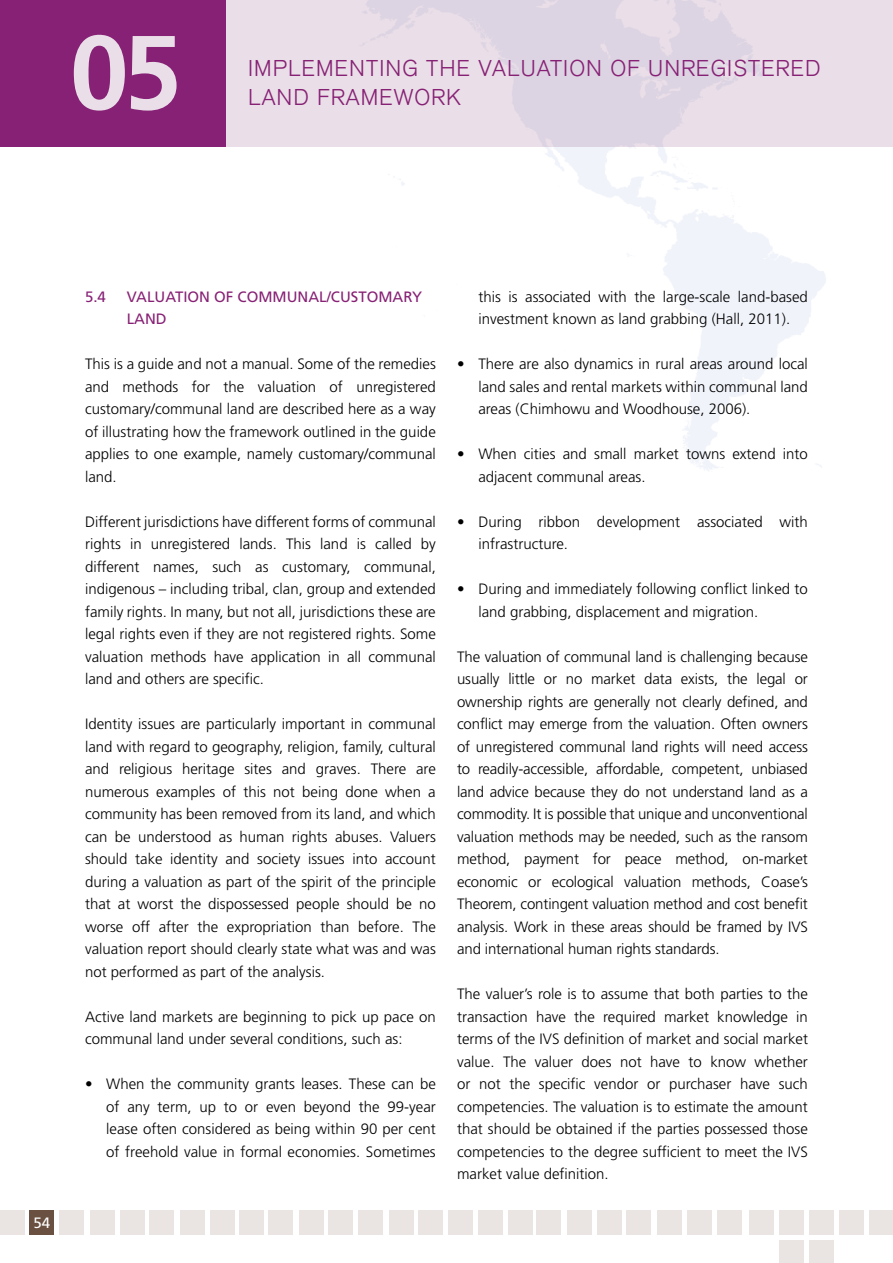
<style>
.page{position:relative;width:893px;height:1263px;background:#fff}
.page>*{position:absolute;margin:0;border:0;box-sizing:border-box;transform-origin:0 0}
.t1{font:700 105px "Frutiger";color:#eadfe8}
.t2{font:300 22.5px "Akzidenz Grotesk";letter-spacing:.05em;color:#872175}
.t3{font:300 15px/22.5px "Frutiger";color:#000;text-align:justify}
.t4{font:15px/22.5px "Frutiger";color:#872175}
.t5{font:15px "Frutiger";color:#fff}
</style>
<div class="page">
<div style="left:0;top:1210px;width:25px;height:25px;background:#eae5e2"></div>
<div style="left:180px;top:1210px;width:25px;height:25px;background:#eae5e2"></div>
<div style="left:389px;top:1210px;width:24px;height:25px;background:#eae5e2"></div>
<div style="left:657px;top:1210px;width:25px;height:25px;background:#eae5e2"></div>
<div style="left:210px;top:1210px;width:25px;height:25px;background:#eae5e2"></div>
<div style="left:478px;top:1210px;width:25px;height:25px;background:#eae5e2"></div>
<div style="left:418px;top:1210px;width:25px;height:25px;background:#eae5e2"></div>
<div style="left:687px;top:1210px;width:25px;height:25px;background:#eae5e2"></div>
<div style="left:59px;top:1210px;width:25px;height:25px;background:#eae5e2"></div>
<div style="left:268px;top:1210px;width:25px;height:25px;background:#eae5e2"></div>
<div style="left:536px;top:1210px;width:25px;height:25px;background:#eae5e2"></div>
<div style="left:239px;top:1210px;width:25px;height:25px;background:#eae5e2"></div>
<div style="left:508px;top:1210px;width:25px;height:25px;background:#eae5e2"></div>
<div style="left:448px;top:1210px;width:25px;height:25px;background:#eae5e2"></div>
<div style="left:717px;top:1210px;width:24px;height:25px;background:#eae5e2"></div>
<div style="left:90px;top:1210px;width:25px;height:25px;background:#eae5e2"></div>
<div style="left:299px;top:1210px;width:24px;height:25px;background:#eae5e2"></div>
<div style="left:567px;top:1210px;width:25px;height:25px;background:#eae5e2"></div>
<div style="left:120px;top:1210px;width:24px;height:25px;background:#eae5e2"></div>
<div style="left:328px;top:1210px;width:25px;height:25px;background:#eae5e2"></div>
<div style="left:597px;top:1210px;width:25px;height:25px;background:#eae5e2"></div>
<div style="left:149px;top:1210px;width:25px;height:25px;background:#eae5e2"></div>
<div style="left:358px;top:1210px;width:25px;height:25px;background:#eae5e2"></div>
<div style="left:626px;top:1210px;width:25px;height:25px;background:#eae5e2"></div>
<div style="left:749px;top:1210px;width:25px;height:25px;background:#eae5e2"></div>
<div style="left:779px;top:1210px;width:25px;height:25px;background:#eae5e2"></div>
<div style="left:779px;top:1240px;width:25px;height:23px;background:#eae5e2"></div>
<div style="left:809px;top:1210px;width:24px;height:25px;background:#eae5e2"></div>
<div style="left:809px;top:1240px;width:24px;height:23px;background:#eae5e2"></div>
<div style="left:840px;top:1210px;width:24px;height:25px;background:#eae5e2"></div>
<div style="left:869px;top:1210px;width:24px;height:25px;background:#eae5e2"></div>
<div style="left:30px;top:1210px;width:24px;height:25px;background:#695041"></div>
<div style="left:0;top:0;width:893px;height:147px;background:linear-gradient(to bottom,#e4dbe6,#e7dde7)"></div>
<div style="left:0;top:0;width:225px;height:147px;background:#872175"></div>
<h1 class="t1" style="left:70px;top:11px;width:113px">05</h1>
<h2 class="t2" style="left:248px;top:56px;width:574px">IMPLEMENTING THE VALUATION OF UNREGISTERED</h2>
<h2 class="t2" style="left:248px;top:84px;width:214px">LAND FRAMEWORK</h2>
<p class="t5" style="left:33px;top:1214px;width:18px">54</p>
<p class="t4" style="left:85px;top:285px;width:22px">5.4</p>
<p class="t4" style="left:127px;top:285px;width:297px">VALUATION OF COMMUNAL/CUSTOMARY<br>LAND</p>
<p class="t3" style="left:85px;top:353px;width:352px">This is a guide and not a manual. Some of the remedies and methods for the valuation of unregistered customary/communal land are described here as a way of illustrating how the framework outlined in the guide applies to one example, namely customary/communal land.</p>
<p class="t3" style="left:85px;top:510px;width:352px">Different jurisdictions have different forms of communal rights in unregistered lands. This land is called by different names, such as customary, communal, indigenous – including tribal, clan, group and extended family rights. In many, but not all, jurisdictions these are legal rights even if they are not registered rights. Some valuation methods have application in all communal land and others are specific.</p>
<p class="t3" style="left:85px;top:713px;width:352px">Identity issues are particularly important in communal land with regard to geography, religion, family, cultural and religious heritage sites and graves. There are numerous examples of this not being done when a community has been removed from its land, and which can be understood as human rights abuses. Valuers should take identity and society issues into account during a valuation as part of the spirit of the principle that at worst the dispossessed people should be no worse off after the expropriation than before. The valuation report should clearly state what was and was not performed as part of the analysis.</p>
<p class="t3" style="left:85px;top:1005px;width:352px">Active land markets are beginning to pick up pace on communal land under several conditions, such as:</p>
<p class="t3" style="left:106px;top:1073px;width:331px;text-indent:-21px">• When the community grants leases. These can be of any term, up to or even beyond the 99-year lease often considered as being within 90 per cent of freehold value in formal economies. Sometimes</p>
<p class="t3" style="left:478px;top:285px;width:331px">this is associated with the large-scale land-based investment known as land grabbing (Hall, 2011).</p>
<p class="t3" style="left:478px;top:353px;width:331px;text-indent:-21px">• There are also dynamics in rural areas around local land sales and rental markets within communal land areas (Chimhowu and Woodhouse, 2006).</p>
<p class="t3" style="left:478px;top:443px;width:331px;text-indent:-21px">• When cities and small market towns extend into adjacent communal areas.</p>
<p class="t3" style="left:478px;top:510px;width:331px;text-indent:-21px">• During ribbon development associated with infrastructure.</p>
<p class="t3" style="left:478px;top:578px;width:331px;text-indent:-21px">• During and immediately following conflict linked to land grabbing, displacement and migration.</p>
<p class="t3" style="left:457px;top:645px;width:352px">The valuation of communal land is challenging because usually little or no market data exists, the legal or ownership rights are generally not clearly defined, and conflict may emerge from the valuation. Often owners of unregistered communal land rights will need access to readily-accessible, affordable, competent, unbiased land advice because they do not understand land as a commodity. It is possible that unique and unconventional valuation methods may be needed, such as the ransom method, payment for peace method, on-market economic or ecological valuation methods, Coase’s Theorem, contingent valuation method and cost benefit analysis. Work in these areas should be framed by IVS and international human rights standards.</p>
<p class="t3" style="left:457px;top:983px;width:352px">The valuer’s role is to assume that both parties to the transaction have the required market knowledge in terms of the IVS definition of market and social market value. The valuer does not have to know whether or not the specific vendor or purchaser have such competencies. The valuation is to estimate the amount that should be obtained if the parties possessed those competencies to the degree sufficient to meet the IVS market value definition.</p>
</div>
